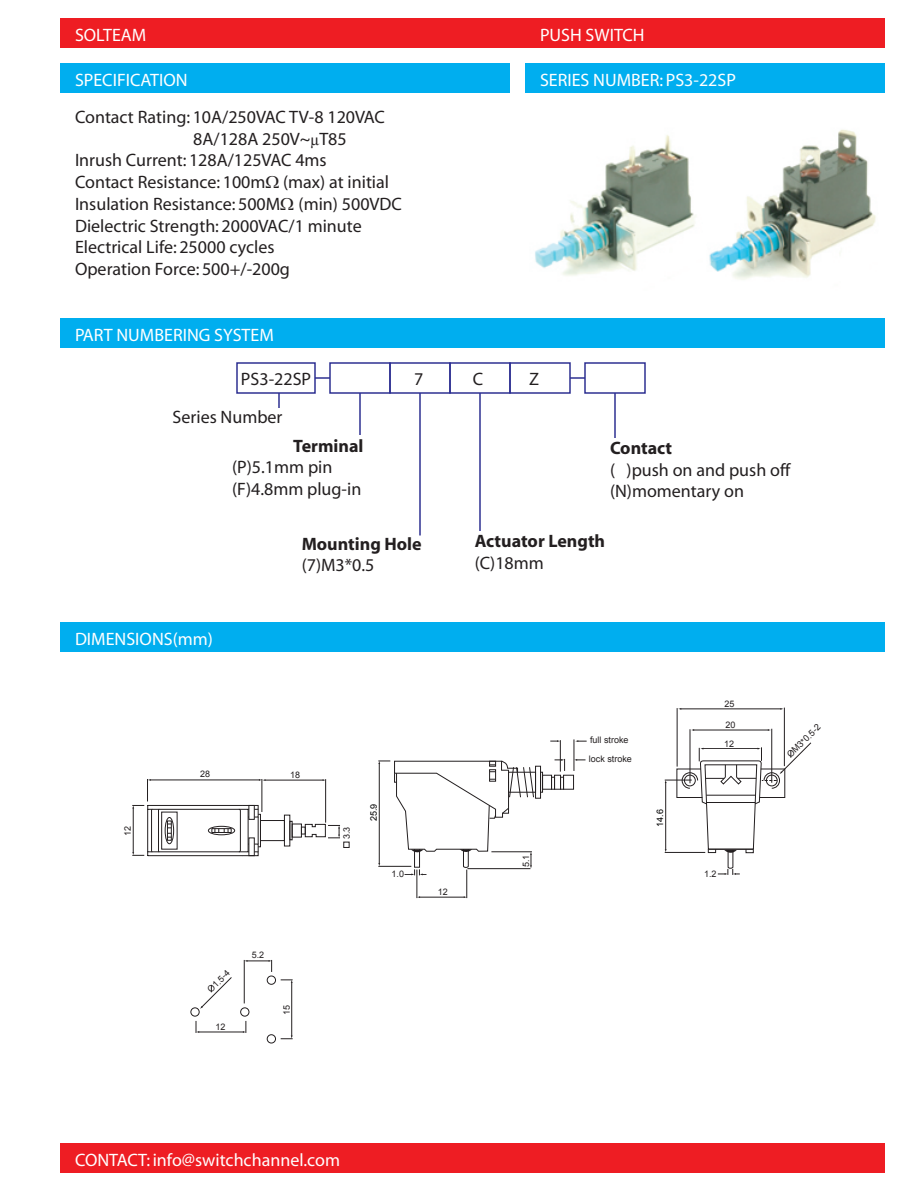
<style>
.page{position:relative;width:918px;height:1188px;background:#fff}
.page>*{position:absolute;margin:0;border:0;box-sizing:border-box;transform-origin:0 0}
.t1{font:18px/21.8px "Myriad";color:#231f20}
.t2{font:18px "Myriad";color:#fff}
.t3{font:700 18px "Myriad";color:#231f20}
.t4{font:9px/18.6px "Arial";color:#231f20}
.t5{font:9px "Arial";color:#000}
</style>
<div class="page">
<div style="left:329px;top:362px;width:62px;height:32px;border:2px solid #2e3092"></div>
<div style="left:389px;top:362px;width:62px;height:32px;border:2px solid #2e3092"></div>
<div style="left:449px;top:362px;width:62px;height:32px;border:2px solid #2e3092"></div>
<div style="left:509px;top:362px;width:62px;height:32px;border:2px solid #2e3092"></div>
<div style="left:584px;top:362px;width:62px;height:32px;border:2px solid #2e3092"></div>
<svg style="left:570px;top:377px;width:15px;height:2px"></svg>
<svg style="left:316px;top:377px;width:14px;height:2px"></svg>
<div style="left:236px;top:362px;width:80px;height:32px;border:2px solid #2e3092"></div>
<hr style="left:359px;top:393px;width:2px;height:42px;background:#2e3092">
<svg style="left:278px;top:393px;width:2px;height:15px"></svg>
<hr style="left:419px;top:393px;width:2px;height:143px;background:#2e3092">
<hr style="left:479px;top:393px;width:2px;height:138px;background:#2e3092">
<hr style="left:614px;top:393px;width:2px;height:45px;background:#2e3092">
<div style="left:60px;top:18px;width:825px;height:30px;background:#ee1d23"></div>
<div style="left:60px;top:63px;width:450px;height:30px;background:#00aeef"></div>
<div style="left:525px;top:63px;width:360px;height:30px;background:#00aeef"></div>
<div style="left:60px;top:318px;width:825px;height:30px;background:#00aeef"></div>
<div style="left:60px;top:622px;width:825px;height:30px;background:#00aeef"></div>
<div style="left:60px;top:1143px;width:825px;height:30px;background:#ee1d23"></div>
<img style="left:535px;top:135px;width:160px;height:141px">
<img style="left:709px;top:129px;width:167px;height:151px">
<div style="left:535px;top:766px;width:6px;height:33px;border:1px solid #231f20"></div>
<div style="left:540px;top:772px;width:3px;height:21px;border:1px solid #231f20"></div>
<div style="left:542px;top:775px;width:10px;height:15px;border:1px solid #231f20"></div>
<div style="left:551px;top:777px;width:4px;height:13px;border:1px solid #231f20"></div>
<div style="left:554px;top:775px;width:7px;height:15px;border:1px solid #231f20"></div>
<div style="left:560px;top:777px;width:4px;height:13px;border:1px solid #231f20"></div>
<div style="left:563px;top:775px;width:11px;height:15px;border:1px solid #231f20"></div>
<div style="left:260px;top:820px;width:25px;height:21px;border:1px solid #231f20"></div>
<div style="left:284px;top:815px;width:6px;height:31px;border:1px solid #231f20"></div>
<div style="left:289px;top:821px;width:4px;height:19px;border:1px solid #231f20"></div>
<div style="left:292px;top:824px;width:10px;height:14px;border:1px solid #231f20"></div>
<svg style="left:378px;top:760px;width:156px;height:138px"></svg>
<hr style="left:265px;top:780px;width:58px;height:1px;background:#231f20">
<svg style="left:132px;top:779px;width:133px;height:78px"></svg>
<hr style="left:325px;top:779px;width:1px;height:44px;background:#231f20">
<div style="left:190px;top:1007px;width:10px;height:10px;background:#fff;border:1px solid #231f20;border-radius:50%"></div>
<div style="left:240px;top:1007px;width:9px;height:10px;background:#fff;border:1px solid #231f20;border-radius:50%"></div>
<div style="left:267px;top:976px;width:9px;height:9px;background:#fff;border:1px solid #231f20;border-radius:50%"></div>
<div style="left:267px;top:1034px;width:9px;height:9px;background:#fff;border:1px solid #231f20;border-radius:50%"></div>
<hr style="left:199px;top:1032px;width:45px;height:1px;background:#231f20">
<svg style="left:243px;top:1021px;width:4px;height:12px"></svg>
<svg style="left:196px;top:1021px;width:3px;height:12px"></svg>
<svg style="left:245px;top:960px;width:27px;height:12px"></svg>
<hr style="left:244px;top:960px;width:1px;height:43px;background:#231f20">
<hr style="left:291px;top:982px;width:1px;height:54px;background:#231f20">
<svg style="left:281px;top:979px;width:12px;height:4px"></svg>
<svg style="left:281px;top:1036px;width:12px;height:3px"></svg>
<svg style="left:200px;top:977px;width:32px;height:32px"></svg>
<svg style="left:301px;top:824px;width:39px;height:14px"></svg>
<div style="left:343px;top:842px;width:7px;height:6px;border:1px solid #231f20"></div>
<svg style="left:575px;top:759px;width:11px;height:2px"></svg>
<hr style="left:574px;top:739px;width:1px;height:32px;background:#231f20">
<svg style="left:555px;top:759px;width:10px;height:12px"></svg>
<svg style="left:575px;top:740px;width:12px;height:2px"></svg>
<hr style="left:560px;top:740px;width:1px;height:32px;background:#231f20">
<svg style="left:550px;top:740px;width:10px;height:2px"></svg>
<hr style="left:677px;top:708px;width:1px;height:59px;background:#231f20">
<hr style="left:784px;top:708px;width:1px;height:58px;background:#231f20">
<hr style="left:681px;top:708px;width:100px;height:1px;background:#231f20">
<svg style="left:665px;top:729px;width:146px;height:146px"></svg>
<p class="t2" style="left:75px;top:26px;width:73px">SOLTEAM</p>
<p class="t2" style="left:75px;top:71px;width:114px">SPECIFICATION</p>
<p class="t2" style="left:540px;top:71px;width:197px">SERIES NUMBER: PS3-22SP</p>
<p class="t2" style="left:540px;top:26px;width:106px">PUSH SWITCH</p>
<p class="t1" style="left:75px;top:107px;width:312px">Contact Rating: 10A/250VAC TV-8 120VAC</p>
<p class="t1" style="left:193px;top:129px;width:155px">8A/128A 250V~ T85</p>
<p class="t1" style="left:75px;top:150px;width:253px">Inrush Current: 128A/125VAC 4ms</p>
<p class="t1" style="left:75px;top:172px;width:316px">Contact Resistance: 100m (max) at initial</p>
<p class="t1" style="left:75px;top:194px;width:329px">Insulation Resistance: 500M (min) 500VDC</p>
<p class="t1" style="left:75px;top:216px;width:288px">Dielectric Strength: 2000VAC/1 minute</p>
<p class="t1" style="left:75px;top:237px;width:201px">Electrical Life: 25000 cycles</p>
<p class="t1" style="left:75px;top:259px;width:216px">Operation Force: 500+/-200g</p>
<p class="t2" style="left:75px;top:326px;width:200px">PART NUMBERING SYSTEM</p>
<p class="t1" style="left:241px;top:369px;width:72px">PS3-22SP</p>
<p class="t1" style="left:414px;top:369px;width:11px">7</p>
<p class="t1" style="left:473px;top:369px;width:12px">C</p>
<p class="t1" style="left:529px;top:369px;width:11px">Z</p>
<p class="t1" style="left:172px;top:407px;width:112px">Series Number</p>
<p class="t3" style="left:293px;top:436px;width:72px">Terminal</p>
<p class="t1" style="left:232px;top:457px;width:131px">(P)5.1mm pin (F)4.8mm plug-in</p>
<p class="t3" style="left:302px;top:534px;width:122px">Mounting Hole</p>
<p class="t1" style="left:302px;top:555px;width:74px">(7)M3*0.5</p>
<p class="t2" style="left:75px;top:630px;width:139px">DIMENSIONS(mm)</p>
<p class="t4" style="left:118px;top:836px;width:12px;rotate:-90deg">12</p>
<p class="t4" style="left:200px;top:765px;width:12px">28</p>
<p class="t4" style="left:290px;top:765px;width:12px">18</p>
<p class="t4" style="left:202px;top:984px;width:29px;rotate:-45deg">O1.5-4</p>
<p class="t4" style="left:216px;top:1018px;width:12px">12</p>
<p class="t4" style="left:252px;top:946px;width:14px">5.2</p>
<p class="t4" style="left:277px;top:1015px;width:12px;rotate:-90deg">15</p>
<p class="t4" style="left:337px;top:839px;width:14px;rotate:-90deg">3.3</p>
<p class="t5" style="left:368px;top:821px;width:19px;rotate:-90deg">25.9</p>
<p class="t4" style="left:392px;top:865px;width:14px">1.0</p>
<p class="t4" style="left:438px;top:883px;width:12px">12</p>
<p class="t3" style="left:610px;top:439px;width:64px">Contact</p>
<p class="t1" style="left:610px;top:460px;width:182px">( )push on and push off (N)momentary on</p>
<p class="t3" style="left:475px;top:532px;width:132px">Actuator Length</p>
<p class="t1" style="left:475px;top:553px;width:71px">(C)18mm</p>
<p class="t4" style="left:517px;top:867px;width:14px;rotate:-90deg">5.1</p>
<p class="t4" style="left:590px;top:731px;width:40px">full stroke</p>
<p class="t4" style="left:589px;top:750px;width:45px">lock stroke</p>
<p class="t5" style="left:654px;top:827px;width:19px;rotate:-90deg">14.6</p>
<p class="t4" style="left:725px;top:695px;width:12px">25</p>
<p class="t4" style="left:724px;top:716px;width:13px">20<br>12</p>
<p class="t4" style="left:704px;top:865px;width:14px">1.2</p>
<p class="t4" style="left:782px;top:750px;width:45px;rotate:-45deg">OM3*0.5-2</p>
<p class="t2" style="left:75px;top:1151px;width:267px">CONTACT: info@switchchannel.com</p>
</div>
